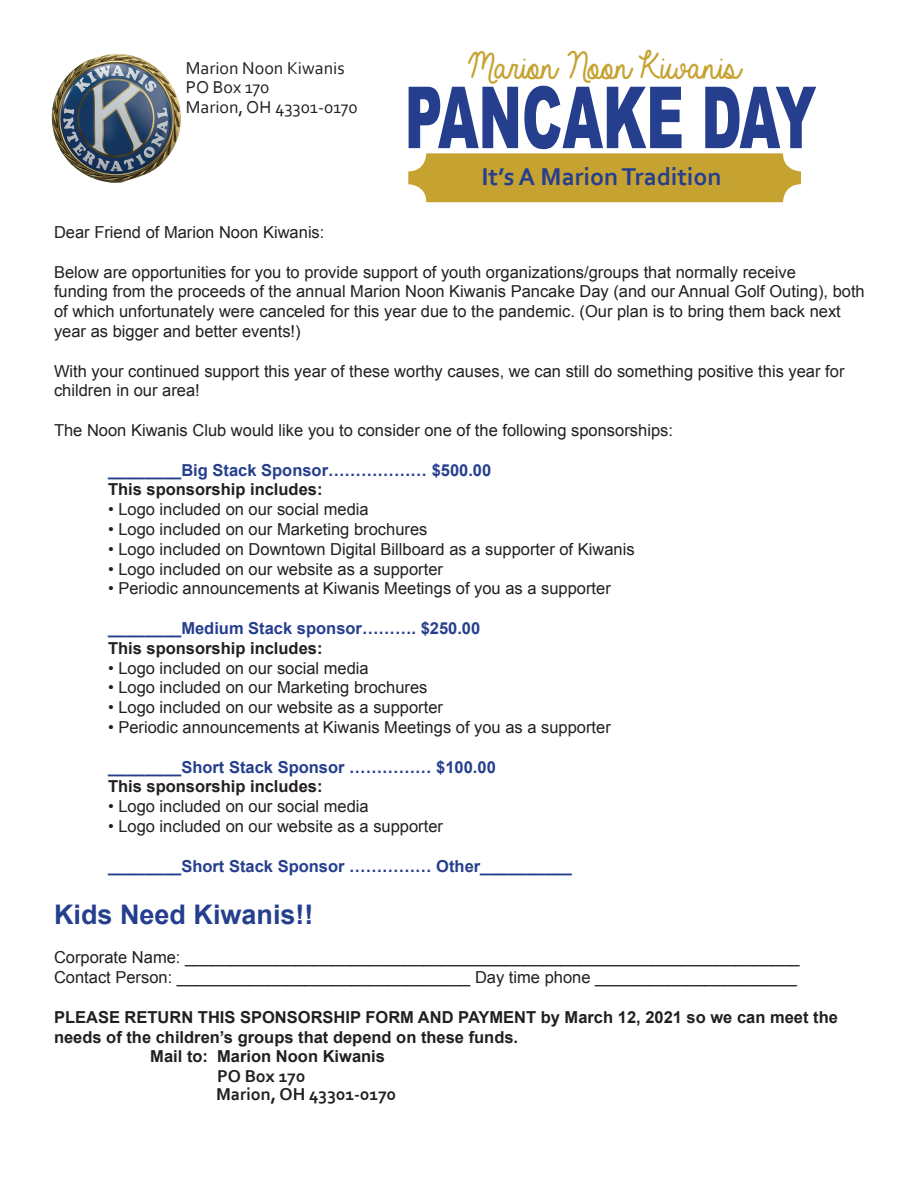
<style>
.page{position:relative;width:918px;height:1188px;background:#fff}
.page>*{position:absolute;margin:0;border:0;box-sizing:border-box;transform-origin:0 0}
.t1{font:40.35px "Always In My Heart";color:#c6a231}
.t2{font:700 27px "Arial";color:#253f8e}
.t3{font:700 25.5px "Corbel";color:#253f8e}
.t4{font:18px "Corbel";color:#231f20}
.t5{font:700 18px/18px "Corbel";color:#231f20}
.t6{font:16.5px/19.8px "Arial";color:#231f20}
.t7{font:700 16.5px/19.8px "Arial";color:#231f20}
.t8{font:700 16.5px "Arial";color:#253f8e}
</style>
<div class="page">
<img style="left:51px;top:54px;width:130px;height:129px">
<svg style="left:409px;top:86px;width:407px;height:63px"></svg>
<div style="left:408px;top:153px;width:393px;height:49px;background:#c6a231;border-radius:18px"></div>
<p class="t4" style="left:186px;top:57px;width:160px">Marion Noon Kiwanis</p>
<p class="t4" style="left:186px;top:76px;width:85px">PO Box 170</p>
<p class="t4" style="left:186px;top:96px;width:174px">Marion, OH 43301-0170</p>
<p class="t1" style="left:462px;top:44px;width:272px">Marion Noon Kiwanis</p>
<p class="t3" style="left:482px;top:161px;width:242px">It’s A Marion Tradition</p>
<p class="t6" style="left:54px;top:223px;width:272px">Dear Friend of Marion Noon Kiwanis:</p>
<p class="t6" style="left:54px;top:262px;width:743px">Below are opportunities for you to provide support of youth organizations/groups that normally receive</p>
<p class="t6" style="left:54px;top:282px;width:812px">funding from the proceeds of the annual Marion Noon Kiwanis Pancake Day (and our Annual Golf Outing), both of which unfortunately were canceled for this year due to the pandemic. (Our plan is to bring them back next year as bigger and better events!)</p>
<p class="t6" style="left:54px;top:361px;width:792px">With your continued support this year of these worthy causes, we can still do something positive this year for</p>
<p class="t6" style="left:54px;top:381px;width:147px">children in our area!</p>
<p class="t6" style="left:54px;top:421px;width:621px">The Noon Kiwanis Club would like you to consider one of the following sponsorships:</p>
<p class="t8" style="left:108px;top:459px;width:385px">________Big Stack Sponsor……………… $500.00</p>
<p class="t7" style="left:108px;top:480px;width:216px">This sponsorship includes:</p>
<p class="t6" style="left:108px;top:500px;width:262px">• Logo included on our social media</p>
<p class="t6" style="left:108px;top:520px;width:321px">• Logo included on our Marketing brochures</p>
<p class="t6" style="left:108px;top:539px;width:528px">• Logo included on Downtown Digital Billboard as a supporter of Kiwanis</p>
<p class="t6" style="left:108px;top:559px;width:337px">• Logo included on our website as a supporter</p>
<p class="t6" style="left:108px;top:579px;width:504px">• Periodic announcements at Kiwanis Meetings of you as a supporter</p>
<p class="t8" style="left:108px;top:617px;width:374px">________Medium Stack sponsor………. $250.00</p>
<p class="t7" style="left:108px;top:639px;width:216px">This sponsorship includes:</p>
<p class="t6" style="left:108px;top:658px;width:262px">• Logo included on our social media</p>
<p class="t6" style="left:108px;top:678px;width:321px">• Logo included on our Marketing brochures</p>
<p class="t6" style="left:108px;top:698px;width:337px">• Logo included on our website as a supporter</p>
<p class="t6" style="left:108px;top:718px;width:504px">• Periodic announcements at Kiwanis Meetings of you as a supporter</p>
<p class="t8" style="left:108px;top:756px;width:389px">________Short Stack Sponsor …………… $100.00</p>
<p class="t7" style="left:108px;top:777px;width:216px">This sponsorship includes:</p>
<p class="t6" style="left:108px;top:797px;width:262px">• Logo included on our social media</p>
<p class="t6" style="left:108px;top:817px;width:337px">• Logo included on our website as a supporter</p>
<p class="t8" style="left:108px;top:855px;width:466px">________Short Stack Sponsor …………… Other__________</p>
<p class="t2" style="left:54px;top:897px;width:261px">Kids Need Kiwanis!!</p>
<p class="t6" style="left:54px;top:948px;width:747px">Corporate Name: ___________________________________________________________________</p>
<p class="t6" style="left:54px;top:968px;width:745px">Contact Person: ________________________________ Day time phone ______________________</p>
<p class="t7" style="left:54px;top:1008px;width:785px">PLEASE RETURN THIS SPONSORSHIP FORM AND PAYMENT by March 12, 2021 so we can meet the needs of the children’s groups that depend on these funds.</p>
<p class="t7" style="left:150px;top:1047px;width:236px">Mail to: Marion Noon Kiwanis</p>
<p class="t5" style="left:216px;top:1067px;width:182px">PO Box 170<br>Marion, OH 43301-0170</p>
</div>
